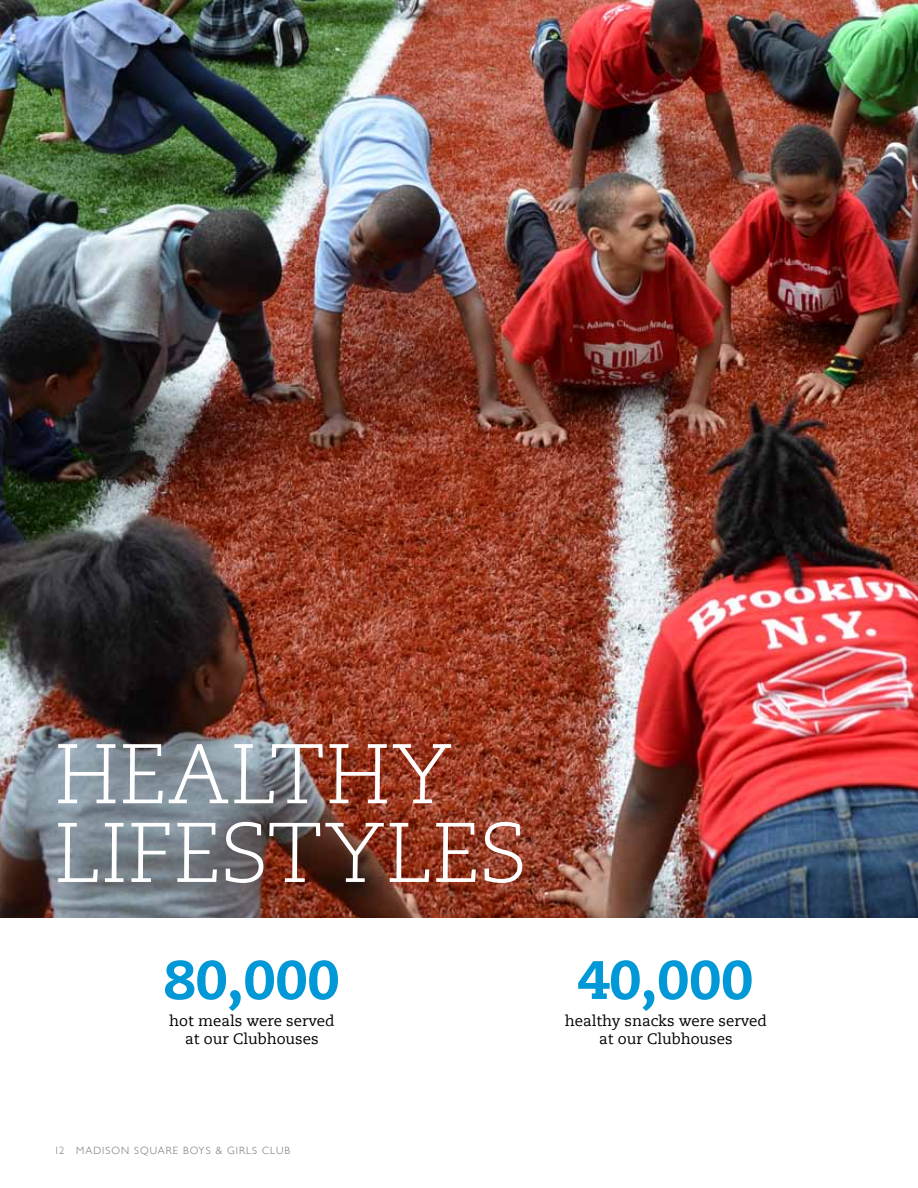
<style>
.page{position:relative;width:918px;height:1188px;background:#fff}
.page>*{position:absolute;margin:0;border:0;box-sizing:border-box;transform-origin:0 0}
.t1{font:300 84.3px/78.8px "Caecilia LT Std";letter-spacing:-.005em;color:#fff}
.t2{font:800 54px "Caecilia LT Std";color:#0098d6}
.t3{font:15px/18px "Caecilia LT Std";color:#000;text-align:center}
.t4{font:300 10.5px "Gill Sans";letter-spacing:.1em;color:#6d6e71}
</style>
<div class="page">
<img style="left:0;top:0;width:918px;height:918px">
<h1 class="t1" style="left:54px;top:737px;width:464px">HEALTHY<br>LIFESTYLES</h1>
<h2 class="t2" style="left:164px;top:947px;width:177px">80,000</h2>
<p class="t3" style="left:169px;top:1012px;width:167px">hot meals were served at our Clubhouses</p>
<p class="t4" style="left:54px;top:1144px;width:237px">12 MADISON SQUARE BOYS &amp; GIRLS CLUB</p>
<h2 class="t2" style="left:577px;top:947px;width:177px">40,000</h2>
<p class="t3" style="left:565px;top:1012px;width:204px">healthy snacks were served at our Clubhouses</p>
</div>
